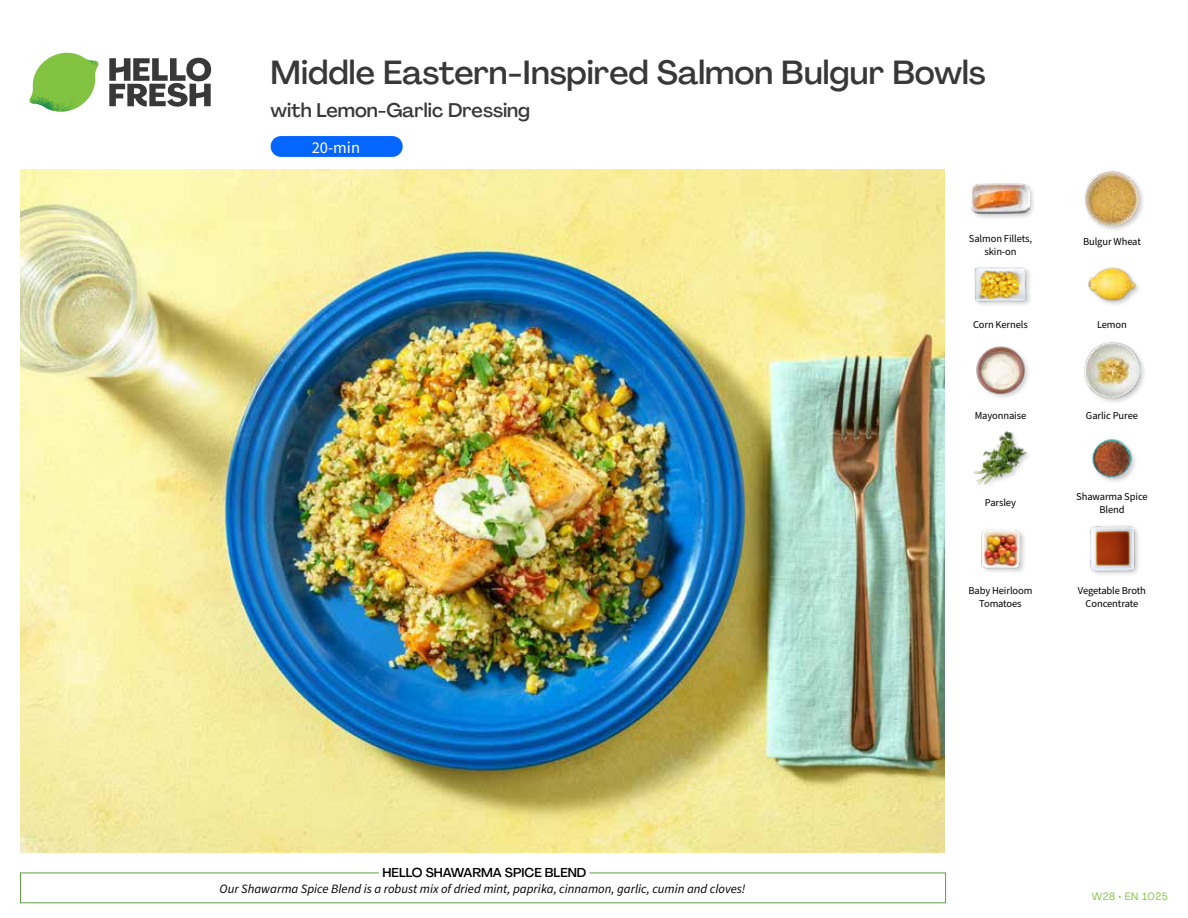
<style>
.page{position:relative;width:1188px;height:918px;background:#fff}
.page>*{position:absolute;margin:0;border:0;box-sizing:border-box;transform-origin:0 0}
.t1{font:500 33px "Agrandir";color:#383839}
.t2{font:500 19.5px "Agrandir";color:#383839}
.t3{font:16.5px "Source Sans Pro";color:#fff}
.t4{font:italic 12.75px "Source Sans Pro";color:#000}
.t5{font:500 12.75px "Agrandir";color:#000}
.t6{font:10.5px/13.5px "Source Sans Pro";letter-spacing:-.01em;color:#000;text-align:center}
.t7{font:10.5px "Agrandir";letter-spacing:.05em;color:#82c341}
</style>
<div class="page">
<svg style="left:109px;top:57px;width:102px;height:50px"></svg>
<svg style="left:34px;top:53px;width:62px;height:40px"></svg>
<img style="left:67px;top:53px;width:32px;height:26px">
<img style="left:33px;top:75px;width:59px;height:11px">
<img style="left:29px;top:79px;width:61px;height:33px">
<img style="left:65px;top:86px;width:27px;height:25px">
<div style="left:20px;top:873px;width:926px;height:30px;border:1px solid #609f43"></div>
<div style="left:379px;top:865px;width:210px;height:15px;background:#fff"></div>
<img style="left:21px;top:170px;width:924px;height:682px">
<div style="left:271px;top:136px;width:132px;height:21px;background:#0565ff;border-radius:10px"></div>
<img style="left:1090px;top:525px;width:49px;height:49px">
<img style="left:981px;top:529px;width:44px;height:43px">
<img style="left:1092px;top:439px;width:43px;height:43px">
<img style="left:973px;top:431px;width:55px;height:54px">
<div style="left:1083px;top:340px;width:64px;height:65px;background:#000;opacity:.2"></div>
<img style="left:1083px;top:341px;width:58px;height:57px">
<img style="left:976px;top:346px;width:53px;height:51px">
<img style="left:1088px;top:267px;width:51px;height:38px">
<div style="left:974px;top:266px;width:59px;height:42px;background:#fbfbfb"></div>
<img style="left:974px;top:267px;width:55px;height:38px">
<div style="left:1084px;top:170px;width:62px;height:62px;background:#000;opacity:.2"></div>
<img style="left:1084px;top:170px;width:57px;height:57px">
<div style="left:970px;top:182px;width:66px;height:38px;background:#000;opacity:.2"></div>
<img style="left:972px;top:182px;width:57px;height:38px">
<h1 class="t1" style="left:271px;top:52px;width:717px">Middle Eastern-Inspired Salmon Bulgur Bowls</h1>
<h2 class="t2" style="left:271px;top:98px;width:261px">with Lemon-Garlic Dressing</h2>
<h3 class="t3" style="left:312px;top:136px;width:50px">20-min</h3>
<p class="t6" style="left:969px;top:232px;width:65px">Salmon Fillets, skin-on</p>
<p class="t6" style="left:973px;top:318px;width:56px">Corn Kernels</p>
<p class="t6" style="left:975px;top:409px;width:53px">Mayonnaise</p>
<p class="t6" style="left:985px;top:496px;width:33px">Parsley</p>
<p class="t6" style="left:968px;top:584px;width:66px">Baby Heirloom<br>Tomatoes</p>
<p class="t6" style="left:1083px;top:235px;width:59px">Bulgur Wheat</p>
<p class="t6" style="left:1097px;top:318px;width:31px">Lemon</p>
<p class="t6" style="left:1086px;top:409px;width:54px">Garlic Puree</p>
<p class="t6" style="left:1076px;top:490px;width:73px">Shawarma Spice<br>Blend</p>
<p class="t6" style="left:1078px;top:584px;width:70px">Vegetable Broth<br>Concentrate</p>
<p class="t5" style="left:383px;top:864px;width:205px">HELLO SHAWARMA SPICE BLEND</p>
<p class="t4" style="left:220px;top:880px;width:527px">Our Shawarma Spice Blend is a robust mix of dried mint, paprika, cinnamon, garlic, cumin and cloves!</p>
<p class="t7" style="left:1092px;top:890px;width:78px">W28 • EN 1025</p>
</div>
